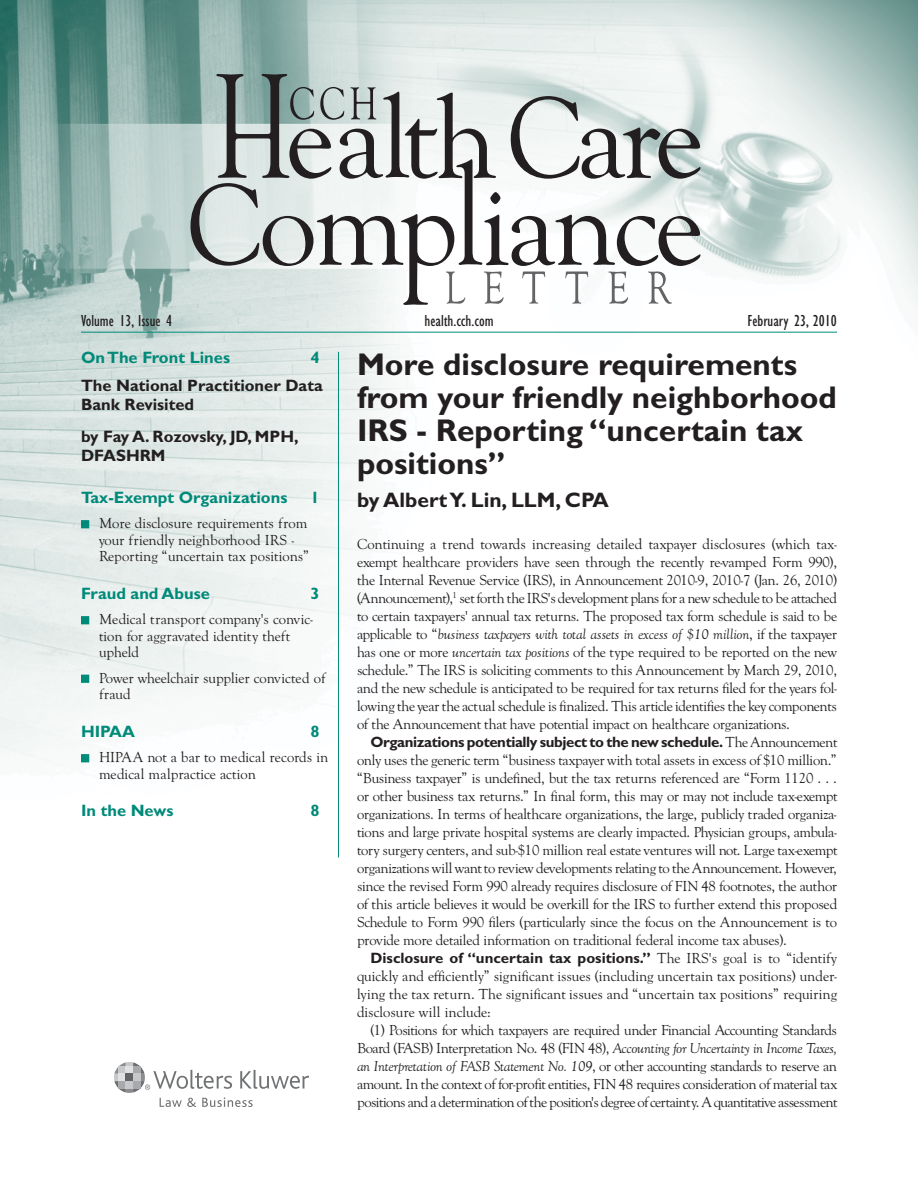
<style>
.page{position:relative;width:918px;height:1188px;background:#fff}
.page>*{position:absolute;margin:0;border:0;box-sizing:border-box;transform-origin:0 0}
.t1{font:700 31.5px/33px "Gill Sans";color:#231f20}
.t2{font:700 21px "Gill Sans";color:#231f20}
.t3{font:700 16.5px "Gill Sans";color:#008a79}
.t4{font:700 16.5px/18.8px "Gill Sans";color:#231f20}
.t5{font:condensed 16.5px "Gill Sans";color:#231f20}
.t6{font:15px/18px "Goudy Old Style Regular DTC";color:#231f20;text-align:justify}
.t7{font:15px "Goudy Old Style Regular Italic DTC";letter-spacing:-.02em;color:#231f20}
.t8{font:700 15px "Gill Sans";letter-spacing:-.025em;color:#231f20}
.t9{font:700 15px "Gill Sans";color:#231f20}
.s1{font-family:"Goudy Old Style Regular DTC"}
.s2{font-family:"Goudy Old Style Regular Italic DTC"}
.s3{font-family:"Goudy Old Style Regular DTC";font-weight:400}
</style>
<div class="page">
<img style="left:0;top:0;width:918px;height:1077px">
<hr style="left:81px;top:332px;width:756px;height:1px;background:#008a79">
<hr style="left:338px;top:352px;width:1px;height:506px;background:#008a79">
<svg style="left:190px;top:74px;width:511px;height:231px"></svg>
<svg style="left:114px;top:1062px;width:195px;height:45px"></svg>
<div style="left:81px;top:520px;width:8px;height:8px;background:#008a79"></div>
<div style="left:81px;top:616px;width:8px;height:8px;background:#008a79"></div>
<div style="left:81px;top:675px;width:8px;height:8px;background:#008a79"></div>
<div style="left:81px;top:754px;width:8px;height:8px;background:#008a79"></div>
<p class="t5" style="left:81px;top:315px;width:93px">Volume 13, Issue 4</p>
<p class="t5" style="left:425px;top:315px;width:70px">health.cch.com</p>
<p class="t5" style="left:748px;top:315px;width:91px">February 23, 2010</p>
<p class="t3" style="left:81px;top:352px;width:151px">On The Front Lines</p>
<p class="t3" style="left:310px;top:352px;width:11px">4</p>
<p class="t4" style="left:81px;top:378px;width:243px">The National Practitioner Data<br>Bank Revisited</p>
<p class="t4" style="left:81px;top:429px;width:219px">by Fay A. Rozovsky, JD, MPH,<br>DFASHRM</p>
<p class="t3" style="left:81px;top:492px;width:208px">Tax-Exempt Organizations</p>
<p class="t3" style="left:310px;top:492px;width:11px">1</p>
<p class="t6" style="left:99px;top:516px;width:212px;line-height:16.5px;text-align:left">More disclosure requirements from your friendly neighborhood IRS -<br>Reporting “uncertain tax positions”</p>
<p class="t3" style="left:81px;top:588px;width:130px">Fraud and Abuse</p>
<p class="t3" style="left:310px;top:588px;width:11px">3</p>
<p class="t6" style="left:99px;top:612px;width:216px;line-height:16.5px;text-align:left">Medical transport company's convic&shy;tion for aggravated identity theft upheld</p>
<p class="t6" style="left:99px;top:671px;width:227px;line-height:16.5px">Power wheelchair supplier convicted of fraud</p>
<p class="t3" style="left:81px;top:726px;width:56px">HIPAA</p>
<p class="t3" style="left:310px;top:726px;width:11px">8</p>
<p class="t6" style="left:99px;top:750px;width:231px;line-height:16.5px">HIPAA not a bar to medical records in medical malpractice action</p>
<p class="t3" style="left:81px;top:805px;width:94px">In the News</p>
<p class="t3" style="left:310px;top:805px;width:11px">8</p>
<h1 class="t1" style="left:357px;top:351px;width:482px">More disclosure requirements from your friendly neighborhood<br>IRS - Reporting “uncertain tax positions”</h1>
<h2 class="t2" style="left:357px;top:492px;width:253px">by Albert Y. Lin, LLM, CPA</h2>
<p class="t6" style="left:357px;top:536px;width:482px">Continuing a trend towards increasing detailed taxpayer disclosures (which tax&shy;exempt healthcare providers have seen through the recently re-vamped Form 990), the Internal Revenue Service (IRS), in Announcement 2010-9, 2010-7 (Jan. 26, 2010) (Announcement), <sup>1</sup> set forth the IRS's development plans for a new schedule to be attached to certain taxpayers' annual tax returns. The proposed tax form schedule is said to be</p>
<p class="t7" style="left:357px;top:628px;width:482px"><span class="s1">applicable to “</span> business taxpayers with total assets in excess of $10 million <span class="s1">, if the taxpayer</span></p>
<p class="t6" style="left:357px;top:644px;width:482px">has one or more <span class="s2">uncertain tax positions</span> of the type required to be reported on the new schedule.” The IRS is soliciting comments to this Announcement by March 29, 2010, and the new schedule is anticipated to be required for tax returns filed for the years fol&shy;lowing the year the actual schedule is finalized. This article identifies the key components of the Announcement that have potential impact on healthcare organizations.</p>
<p class="t8" style="left:371px;top:737px;width:468px">Organizations potentially subject to the new schedule. <span class="s3">The Announcement</span></p>
<p class="t6" style="left:357px;top:752px;width:482px">only uses the generic term “business taxpayer with total assets in excess of $10 million.” “Business taxpayer” is undefined, but the tax returns referenced are “Form 1120 . . . or other business tax returns.” In final form, this may or may not include tax-exempt organizations. In terms of healthcare organizations, the large, publicly traded organiza&shy;tions and large private hospital systems are clearly impacted. Physician groups, ambula&shy;tory surgery centers, and sub-$10 million real estate ventures will not. Large tax-exempt organizations will want to review developments relating to the Announcement. However, since the revised Form 990 already requires disclosure of FIN 48 footnotes, the author of this article believes it would be overkill for the IRS to further extend this proposed Schedule to Form 990 filers (particularly since the focus on the Announcement is to provide more detailed information on traditional federal income tax abuses).</p>
<p class="t9" style="left:371px;top:953px;width:468px">Disclosure of “uncertain tax positions.” <span class="s3">The IRS's goal is to “identify</span></p>
<p class="t6" style="left:357px;top:968px;width:482px">quickly and efficiently” significant issues (including uncertain tax positions) under&shy;lying the tax return. The significant issues and “uncertain tax positions” requiring disclosure will include:</p>
<p class="t6" style="left:357px;top:1022px;width:482px;text-indent:14px">(1) Positions for which taxpayers are required under Financial Accounting Standards Board (FASB) Interpretation No. 48 (FIN 48), <span class="s2">Accounting for Uncertainty in Income Taxes, an Interpretation of FASB Statement No. 109</span> , or other accounting standards to reserve an amount. In the context of for-profit entities, FIN 48 requires consideration of material tax positions and a determination of the position's degree of certainty. A quantitative assessment</p>
</div>
